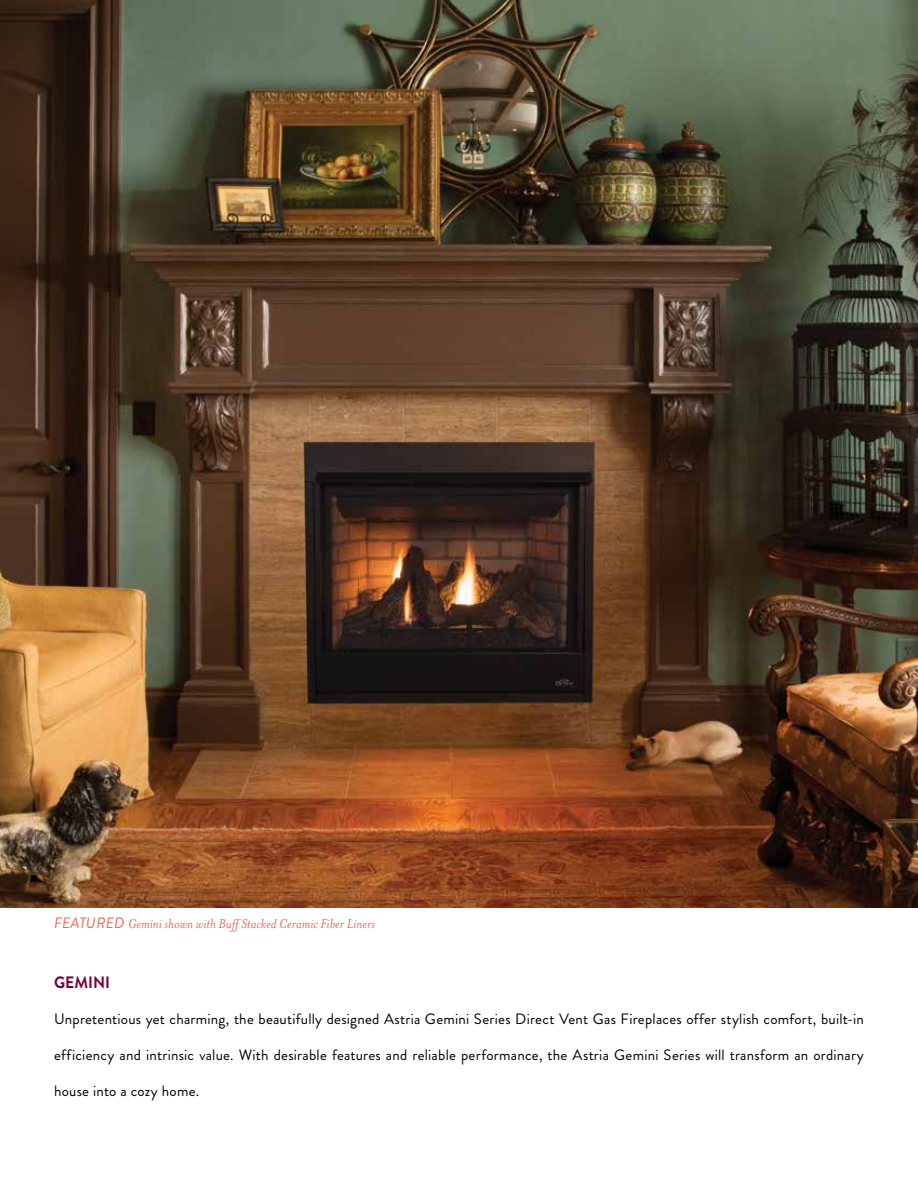
<style>
.page{position:relative;width:918px;height:1188px;background:#fff}
.page>*{position:absolute;margin:0;border:0;box-sizing:border-box;transform-origin:0 0}
.t1{font:700 16.5px "Brandon Grotesque";color:#7a003c;scale:.95 1}
.t2{font:15px "Brandon Grotesque";letter-spacing:.015em;color:#000}
.t3{font:italic 15px "Mrs Eaves OT";color:#e66b5b}
.s1{font-family:"Brandon Grotesque"}
</style>
<div class="page">
<img style="left:0;top:0;width:918px;height:908px">
<p class="t3" style="left:54px;top:915px;width:323px"><span class="s1">FEATURED</span> Gemini shown with Buff Stacked Ceramic Fiber Liners</p>
<p class="t1" style="left:54px;top:970px;width:60px">GEMINI</p>
<p class="t2" style="left:54px;top:1008px;width:811px">Unpretentious yet charming, the beautifully designed Astria Gemini Series Direct Vent Gas Fireplaces offer stylish comfort, built-in</p>
<p class="t2" style="left:54px;top:1044px;width:811px">efficiency and intrinsic value. With desirable features and reliable performance, the Astria Gemini Series will transform an ordinary</p>
<p class="t2" style="left:54px;top:1080px;width:147px">house into a cozy home.</p>
</div>
